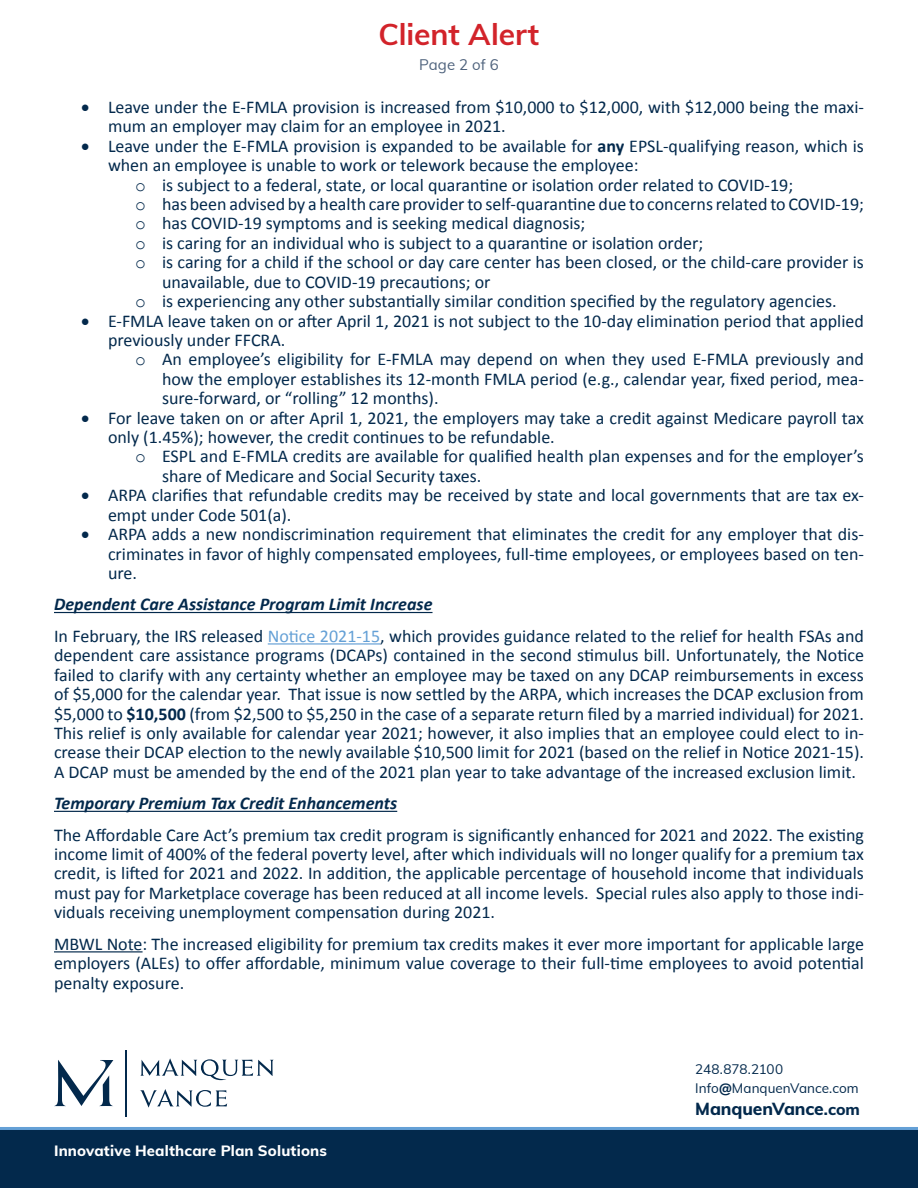
<style>
.page{position:relative;width:918px;height:1188px;background:#fff}
.page>*{position:absolute;margin:0;border:0;box-sizing:border-box;transform-origin:0 0}
.t1{font:700 30px "Muli";letter-spacing:-.005em;color:#d2232a}
.t2{font:18px/19.4px "Calibri";color:#03294c}
.t3{font:italic 700 18px "Calibri";color:#03294c}
.t4{font:800 17.4px "Muli";letter-spacing:-.005em;color:#03294c}
.t5{font:15px "Muli";letter-spacing:.005em;color:#4f637d}
.t6{font:800 14.85px "Muli";letter-spacing:.01em;color:#fff}
.t7{font:13.5px/18.9px "Muli";color:#03294c}
.s1{font-weight:700}
.s2{font-family:"Courier New"}
.s3{font-weight:700;font-style:italic}
.s4{color:#64a0d6}
.s5{font-weight:800}
.s6{font-size:15.75px}
</style>
<div class="page">
<div style="left:0;top:1130px;width:918px;height:58px;background:#03294c"></div>
<svg style="left:140px;top:1058px;width:134px;height:22px"></svg>
<svg style="left:140px;top:1089px;width:87px;height:19px"></svg>
<svg style="left:54px;top:1060px;width:59px;height:46px"></svg>
<hr style="left:126px;top:1050px;width:1px;height:66px;background:#03294c">
<hr style="left:0;top:1127px;width:918px;height:3px;background:#64a0d6">
<hr style="left:54px;top:612px;width:379px;height:1px;background:#03294c">
<hr style="left:268px;top:643px;width:112px;height:2px;background:#64a0d6">
<hr style="left:54px;top:811px;width:343px;height:1px;background:#03294c">
<hr style="left:54px;top:951px;width:89px;height:1px;background:#03294c">
<h1 class="t1" style="left:379px;top:13px;width:162px">Client Alert</h1>
<p class="t5" style="left:419px;top:54px;width:81px">Page 2 of 6</p>
<p class="t2" style="left:108px;top:97px;width:757px;text-indent:-27px">• Leave under the E-FMLA provision is increased from $10,000 to $12,000, with $12,000 being the maxi&shy;mum an employer may claim for an employee in 2021.</p>
<p class="t2" style="left:81px;top:136px;width:784px">• Leave under the E-FMLA provision is expanded to be available for <span class="s1">any</span> EPSL-qualifying reason, which is</p>
<p class="t2" style="left:108px;top:156px;width:532px">when an employee is unable to work or telework because the employee:</p>
<p class="t2" style="left:135px;top:175px;width:660px"><span class="s2">o</span> is subject to a federal, state, or local quarantine or isolation order related to COVID-19;</p>
<p class="t2" style="left:135px;top:194px;width:731px"><span class="s2">o</span> has been advised by a health care provider to self-quarantine due to concerns related to COVID-19;</p>
<p class="t2" style="left:135px;top:214px;width:452px"><span class="s2">o</span> has COVID-19 symptoms and is seeking medical diagnosis;</p>
<p class="t2" style="left:135px;top:233px;width:570px"><span class="s2">o</span> is caring for an individual who is subject to a quarantine or isolation order;</p>
<p class="t2" style="left:135px;top:253px;width:730px"><span class="s2">o</span> is caring for a child if the school or day care center has been closed, or the child-care provider is</p>
<p class="t2" style="left:162px;top:272px;width:330px">unavailable, due to COVID-19 precautions; or</p>
<p class="t2" style="left:135px;top:291px;width:703px"><span class="s2">o</span> is experiencing any other substantially similar condition specified by the regulatory agencies.</p>
<p class="t2" style="left:108px;top:311px;width:757px;text-indent:-27px">• E-FMLA leave taken on or after April 1, 2021 is not subject to the 10-day elimination period that applied previously under FFCRA.</p>
<p class="t2" style="left:162px;top:350px;width:703px;text-align:justify;text-indent:-27px"><span class="s2">o</span> An employee’s eligibility for E-FMLA may depend on when they used E-FMLA previously and how the employer establishes its 12-month FMLA period (e.g., calendar year, fixed period, mea&shy;sure-forward, or “rolling” 12 months).</p>
<p class="t2" style="left:108px;top:408px;width:758px;text-indent:-27px">• For leave taken on or after April 1, 2021, the employers may take a credit against Medicare payroll tax only (1.45%); however, the credit continues to be refundable.</p>
<p class="t2" style="left:162px;top:447px;width:703px;text-indent:-27px"><span class="s2">o</span> ESPL and E-FMLA credits are available for qualified health plan expenses and for the employer’s share of Medicare and Social Security taxes.</p>
<p class="t2" style="left:108px;top:486px;width:757px;text-indent:-27px">• ARPA clarifies that refundable credits may be received by state and local governments that are tax ex&shy;empt under Code 501(a).</p>
<p class="t2" style="left:108px;top:525px;width:757px;text-align:justify;text-indent:-27px">• ARPA adds a new nondiscrimination requirement that eliminates the credit for any employer that dis&shy;criminates in favor of highly compensated employees, full-time employees, or employees based on ten&shy;ure.</p>
<p class="t2" style="left:54px;top:589px;width:811px;line-height:31.5px"><span class="s3">Dependent Care Assistance Program Limit Increase<br></span>In February, the IRS released <span class="s4">Notice 2021-15</span>, which provides guidance related to the relief for health FSAs and</p>
<p class="t2" style="left:54px;top:646px;width:812px;text-align:justify">dependent care assistance programs (DCAPs) contained in the second stimulus bill. Unfortunately, the Notice failed to clarify with any certainty whether an employee may be taxed on any DCAP reimbursements in excess of $5,000 for the calendar year. That issue is now settled by the ARPA, which increases the DCAP exclusion from $5,000 to <span class="s1">$10,500</span> (from $2,500 to $5,250 in the case of a separate return filed by a married individual) for 2021.<br>This relief is only available for calendar year 2021; however, it also implies that an employee could elect to in&shy;crease their DCAP election to the newly available $10,500 limit for 2021 (based on the relief in Notice 2021-15).<br>A DCAP must be amended by the end of the 2021 plan year to take advantage of the increased exclusion limit.</p>
<p class="t3" style="left:54px;top:792px;width:345px">Temporary Premium Tax Credit Enhancements</p>
<p class="t2" style="left:54px;top:825px;width:811px;text-align:justify">The Affordable Care Act’s premium tax credit program is significantly enhanced for 2021 and 2022. The existing income limit of 400% of the federal poverty level, after which individuals will no longer qualify for a premium tax credit, is lifted for 2021 and 2022. In addition, the applicable percentage of household income that individuals must pay for Marketplace coverage has been reduced at all income levels. Special rules also apply to those indi&shy;viduals receiving unemployment compensation during 2021.</p>
<p class="t2" style="left:54px;top:934px;width:812px;text-align:justify">MBWL Note: The increased eligibility for premium tax credits makes it ever more important for applicable large employers (ALEs) to offer affordable, minimum value coverage to their full-time employees to avoid potential penalty exposure.</p>
<p class="t7" style="left:695px;top:1060px;width:165px">248.878.2100<br>Info<span class="s5">@</span>ManquenVance.com</p>
<p class="t6" style="left:54px;top:1140px;width:274px">Innovative Healthcare Plan Solutions</p>
<p class="t4" style="left:695px;top:1096px;width:166px">ManquenVance<span class="s6">.com</span></p>
</div>
